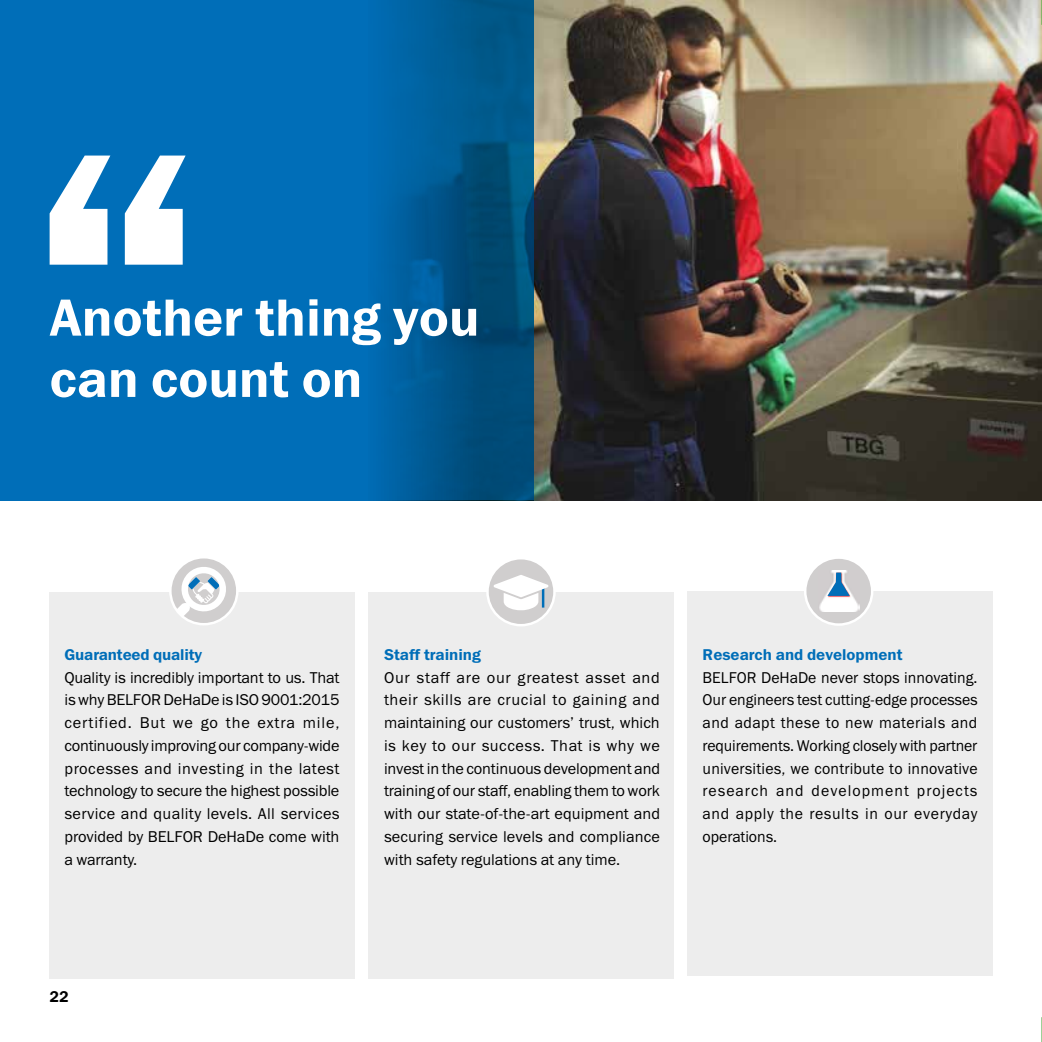
<style>
.page{position:relative;width:1042px;height:1042px;background:#fff}
.page>*{position:absolute;margin:0;border:0;box-sizing:border-box;transform-origin:0 0}
.t1{font:52.5px/61.2px "Franklin Gothic Demi ITC";color:#fff}
.t2{font:15.75px/22.8px "Franklin Gothic Book ITC";color:#000;text-align:justify}
.t3{font:15.75px "Franklin Gothic Demi ITC";color:#006eb8}
.t4{font:15.75px "Franklin Gothic Demi ITC";color:#000}
</style>
<div class="page">
<div style="left:50px;top:592px;width:305px;height:386px;background:#ededed"></div>
<img style="left:364px;top:0;width:678px;height:501px">
<svg style="left:0;top:0;width:533px;height:500px;background:#0067aa"></svg>
<svg style="left:50px;top:156px;width:136px;height:109px"></svg>
<div style="left:368px;top:592px;width:305px;height:386px;background:#ededed"></div>
<div style="left:687px;top:592px;width:305px;height:384px;background:#ededed"></div>
<svg style="left:172px;top:559px;width:64px;height:65px"></svg>
<div style="left:169px;top:556px;width:70px;height:69px;border:2px solid #fff;border-radius:50%"></div>
<div style="left:805px;top:557px;width:67px;height:67px;background:#d0cece;border-radius:50%"></div>
<img style="left:819px;top:570px;width:40px;height:41px">
<svg style="left:827px;top:572px;width:23px;height:24px"></svg>
<div style="left:804px;top:556px;width:69px;height:70px;border:2px solid #fff;border-radius:50%"></div>
<div style="left:487px;top:558px;width:67px;height:67px;background:#d0cece;border-radius:50%"></div>
<svg style="left:494px;top:575px;width:54px;height:35px"></svg>
<div style="left:486px;top:557px;width:70px;height:69px;border:2px solid #fff;border-radius:50%"></div>
<svg style="left:1041px;top:0;width:1px;height:25px"></svg>
<svg style="left:1041px;top:1017px;width:1px;height:25px"></svg>
<h1 class="t1" style="left:50px;top:288px;width:431px">Another thing you can count on</h1>
<p class="t3" style="left:64px;top:645px;width:139px">Guaranteed quality</p>
<p class="t2" style="left:64px;top:665px;width:276px">Quality is incredibly important to us. That is why BELFOR DeHaDe is ISO 9001:2015 certified. But we go the extra mile, continuously improving our company-wide processes and investing in the latest technology to secure the highest possible service and quality levels. All services provided by BELFOR DeHaDe come with a warranty.</p>
<p class="t3" style="left:384px;top:645px;width:98px">Staff training</p>
<p class="t2" style="left:384px;top:665px;width:277px">Our staff are our greatest asset and their skills are crucial to gaining and maintaining our customers’ trust, which is key to our success. That is why we invest in the continuous development and training of our staff, enabling them to work with our state-of-the-art equipment and securing service levels and compliance with safety regulations at any time.</p>
<p class="t3" style="left:702px;top:645px;width:201px">Research and development</p>
<p class="t2" style="left:702px;top:665px;width:277px">BELFOR DeHaDe never stops innovating.<br>Our engineers test cutting-edge processes and adapt these to new materials and requirements. Working closely with partner universities, we contribute to innovative research and development projects and apply the results in our everyday operations.</p>
<p class="t4" style="left:50px;top:987px;width:21px">22</p>
</div>
